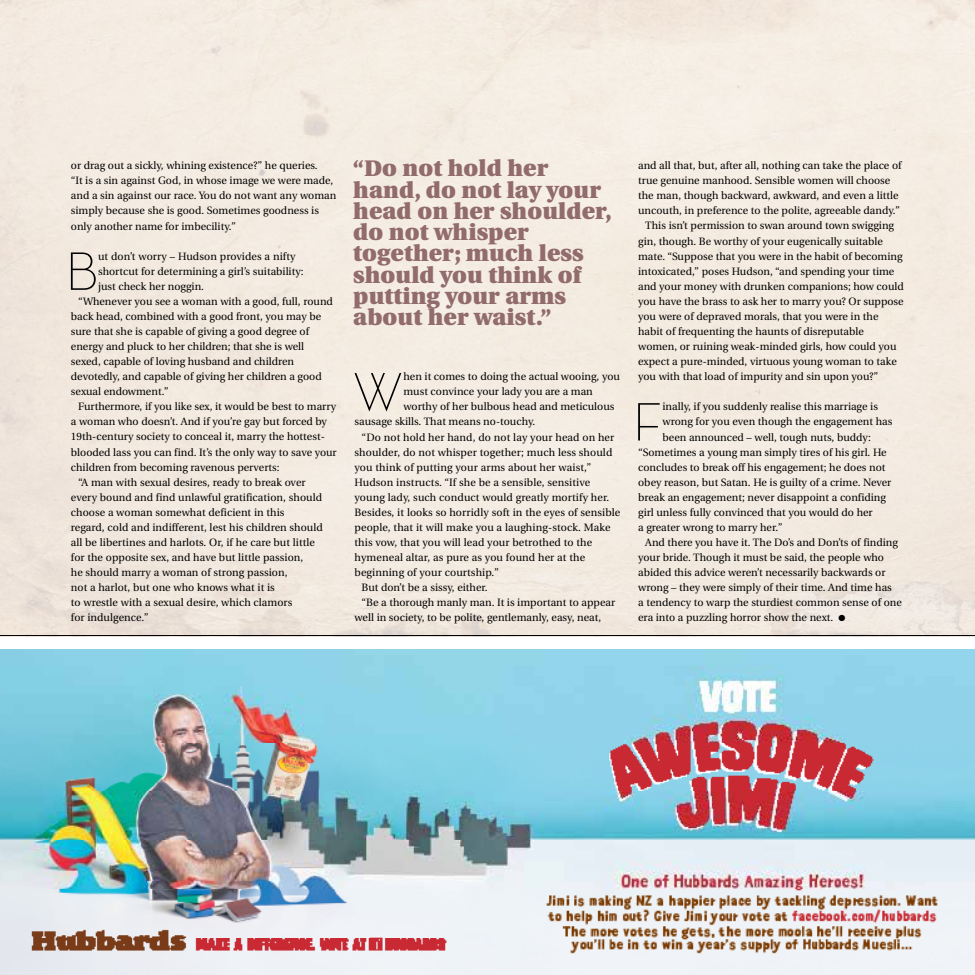
<style>
.page{position:relative;width:975px;height:975px;background:#fff}
.page>*{position:absolute;margin:0;border:0;box-sizing:border-box;transform-origin:0 0}
.t1{font:54.88px "Neutra Disp Light Alt";color:#000}
.t2{font:900 22.5px/21.2px "Utopia";letter-spacing:.005em;color:#926c6d}
.t3{font:10.62px/15px "Utopia";color:#000}
</style>
<div class="page">
<img style="left:0;top:649px;width:974px;height:325px">
<hr style="left:0;top:635px;width:974px;height:1px;background:#000">
<p class="t3" style="left:71px;top:158px;width:267px">or drag out a sickly, whining existence?” he queries.<br>“It is a sin against God, in whose image we were made, and a sin against our race. You do not want any woman simply because she is good. Sometimes goodness is only another name for imbecility.”</p>
<h1 class="t1" style="left:65px;top:241px;width:34px">B</h1>
<p class="t3" style="left:98px;top:249px;width:199px">ut don’t worry – Hudson provides a nifty</p>
<p class="t3" style="left:98px;top:264px;width:207px">shortcut for determining a girl’s suitability:</p>
<p class="t3" style="left:98px;top:279px;width:107px">just check her noggin.</p>
<p class="t3" style="left:78px;top:294px;width:256px">“Whenever you see a woman with a good, full, round</p>
<p class="t3" style="left:71px;top:309px;width:252px">back head, combined with a good front, you may be</p>
<p class="t3" style="left:71px;top:324px;width:240px">sure that she is capable of giving a good degree of</p>
<p class="t3" style="left:71px;top:339px;width:235px">energy and pluck to her children; that she is well</p>
<p class="t3" style="left:71px;top:354px;width:225px">sexed, capable of loving husband and children</p>
<p class="t3" style="left:71px;top:369px;width:252px">devotedly, and capable of giving her children a good</p>
<p class="t3" style="left:71px;top:384px;width:99px">sexual endowment.”</p>
<p class="t3" style="left:78px;top:399px;width:259px">Furthermore, if you like sex, it would be best to marry</p>
<p class="t3" style="left:71px;top:414px;width:257px">a woman who doesn’t. And if you’re gay but forced by</p>
<p class="t3" style="left:71px;top:429px;width:255px">19th-century society to conceal it, marry the hottest-</p>
<p class="t3" style="left:71px;top:444px;width:267px">blooded lass you can find. It’s the only way to save your</p>
<p class="t3" style="left:71px;top:459px;width:210px">children from becoming ravenous perverts:</p>
<p class="t3" style="left:78px;top:474px;width:229px">“A man with sexual desires, ready to break over</p>
<p class="t3" style="left:71px;top:490px;width:253px">every bound and find unlawful gratification, should</p>
<p class="t3" style="left:71px;top:505px;width:215px">choose a woman somewhat deficient in this</p>
<p class="t3" style="left:71px;top:520px;width:253px">regard, cold and indifferent, lest his children should</p>
<p class="t3" style="left:71px;top:535px;width:245px">all be libertines and harlots. Or, if he care but little</p>
<p class="t3" style="left:71px;top:550px;width:234px">for the opposite sex, and have but little passion,</p>
<p class="t3" style="left:71px;top:565px;width:218px">he should marry a woman of strong passion,</p>
<p class="t3" style="left:71px;top:580px;width:205px">not a harlot, but one who knows what it is</p>
<p class="t3" style="left:71px;top:595px;width:223px">to wrestle with a sexual desire, which clamors</p>
<p class="t3" style="left:71px;top:610px;width:79px">for indulgence.”</p>
<h2 class="t2" style="left:353px;top:158px;width:260px">“Do not hold her hand, do not lay your head on her shoulder, do not whisper together; much less should you think of putting your arms about her waist.”</h2>
<h1 class="t1" style="left:352px;top:362px;width:53px">W</h1>
<p class="t3" style="left:403px;top:369px;width:218px">hen it comes to doing the actual wooing, you</p>
<p class="t3" style="left:403px;top:384px;width:191px">must convince your lady you are a man</p>
<p class="t3" style="left:403px;top:399px;width:212px">worthy of her bulbous head and meticulous</p>
<p class="t3" style="left:354px;top:414px;width:182px">sausage skills. That means no-touchy.</p>
<p class="t3" style="left:361px;top:429px;width:254px">“Do not hold her hand, do not lay your head on her</p>
<p class="t3" style="left:354px;top:444px;width:259px">shoulder, do not whisper together; much less should</p>
<p class="t3" style="left:354px;top:459px;width:238px">you think of putting your arms about her waist,”</p>
<p class="t3" style="left:354px;top:475px;width:237px">Hudson instructs. “If she be a sensible, sensitive</p>
<p class="t3" style="left:354px;top:490px;width:256px">young lady, such conduct would greatly mortify her.</p>
<p class="t3" style="left:354px;top:505px;width:267px">Besides, it looks so horridly soft in the eyes of sensible</p>
<p class="t3" style="left:354px;top:520px;width:257px">people, that it will make you a laughing-stock. Make</p>
<p class="t3" style="left:354px;top:535px;width:239px">this vow, that you will lead your betrothed to the</p>
<p class="t3" style="left:354px;top:550px;width:232px">hymeneal altar, as pure as you found her at the</p>
<p class="t3" style="left:354px;top:565px;width:146px">beginning of your courtship.”</p>
<p class="t3" style="left:361px;top:580px;width:128px">But don’t be a sissy, either.</p>
<p class="t3" style="left:361px;top:595px;width:255px">“Be a thorough manly man. It is important to appear</p>
<p class="t3" style="left:354px;top:610px;width:248px">well in society, to be polite, gentlemanly, easy, neat,</p>
<p class="t3" style="left:638px;top:158px;width:265px">and all that, but, after all, nothing can take the place of</p>
<p class="t3" style="left:638px;top:173px;width:254px">true genuine manhood. Sensible women will choose</p>
<p class="t3" style="left:638px;top:188px;width:262px">the man, though backward, awkward, and even a little</p>
<p class="t3" style="left:638px;top:203px;width:263px">uncouth, in preference to the polite, agreeable dandy.”</p>
<p class="t3" style="left:645px;top:218px;width:250px">This isn’t permission to swan around town swigging</p>
<p class="t3" style="left:638px;top:234px;width:246px">gin, though. Be worthy of your eugenically suitable</p>
<p class="t3" style="left:638px;top:249px;width:266px">mate. “Suppose that you were in the habit of becoming</p>
<p class="t3" style="left:638px;top:264px;width:258px">intoxicated,” poses Hudson, “and spending your time</p>
<p class="t3" style="left:638px;top:279px;width:267px">and your money with drunken companions; how could</p>
<p class="t3" style="left:638px;top:294px;width:267px">you have the brass to ask her to marry you? Or suppose</p>
<p class="t3" style="left:638px;top:309px;width:242px">you were of depraved morals, that you were in the</p>
<p class="t3" style="left:638px;top:324px;width:227px">habit of frequenting the haunts of disreputable</p>
<p class="t3" style="left:638px;top:339px;width:260px">women, or ruining weak-minded girls, how could you</p>
<p class="t3" style="left:638px;top:354px;width:260px">expect a pure-minded, virtuous young woman to take</p>
<p class="t3" style="left:638px;top:369px;width:242px">you with that load of impurity and sin upon you?”</p>
<h1 class="t1" style="left:632px;top:392px;width:31px">F</h1>
<p class="t3" style="left:662px;top:399px;width:217px">inally, if you suddenly realise this marriage is</p>
<p class="t3" style="left:662px;top:414px;width:231px">wrong for you even though the engagement has</p>
<p class="t3" style="left:662px;top:429px;width:210px">been announced – well, tough nuts, buddy:</p>
<p class="t3" style="left:638px;top:444px;width:250px">“Sometimes a young man simply tires of his girl. He</p>
<p class="t3" style="left:638px;top:459px;width:249px">concludes to break off his engagement; he does not</p>
<p class="t3" style="left:638px;top:475px;width:255px">obey reason, but Satan. He is guilty of a crime. Never</p>
<p class="t3" style="left:638px;top:490px;width:249px">break an engagement; never disappoint a confiding</p>
<p class="t3" style="left:638px;top:505px;width:236px">girl unless fully convinced that you would do her</p>
<p class="t3" style="left:638px;top:520px;width:146px">a greater wrong to marry her.”</p>
<p class="t3" style="left:645px;top:535px;width:254px">And there you have it. The Do’s and Don’ts of finding</p>
<p class="t3" style="left:638px;top:550px;width:247px">your bride. Though it must be said, the people who</p>
<p class="t3" style="left:638px;top:565px;width:249px">abided this advice weren’t necessarily backwards or</p>
<p class="t3" style="left:638px;top:580px;width:255px">wrong – they were simply of their time. And time has</p>
<p class="t3" style="left:638px;top:595px;width:265px">a tendency to warp the sturdiest common sense of one</p>
<p class="t3" style="left:638px;top:610px;width:209px">era into a puzzling horror show the next. ●</p>
</div>
